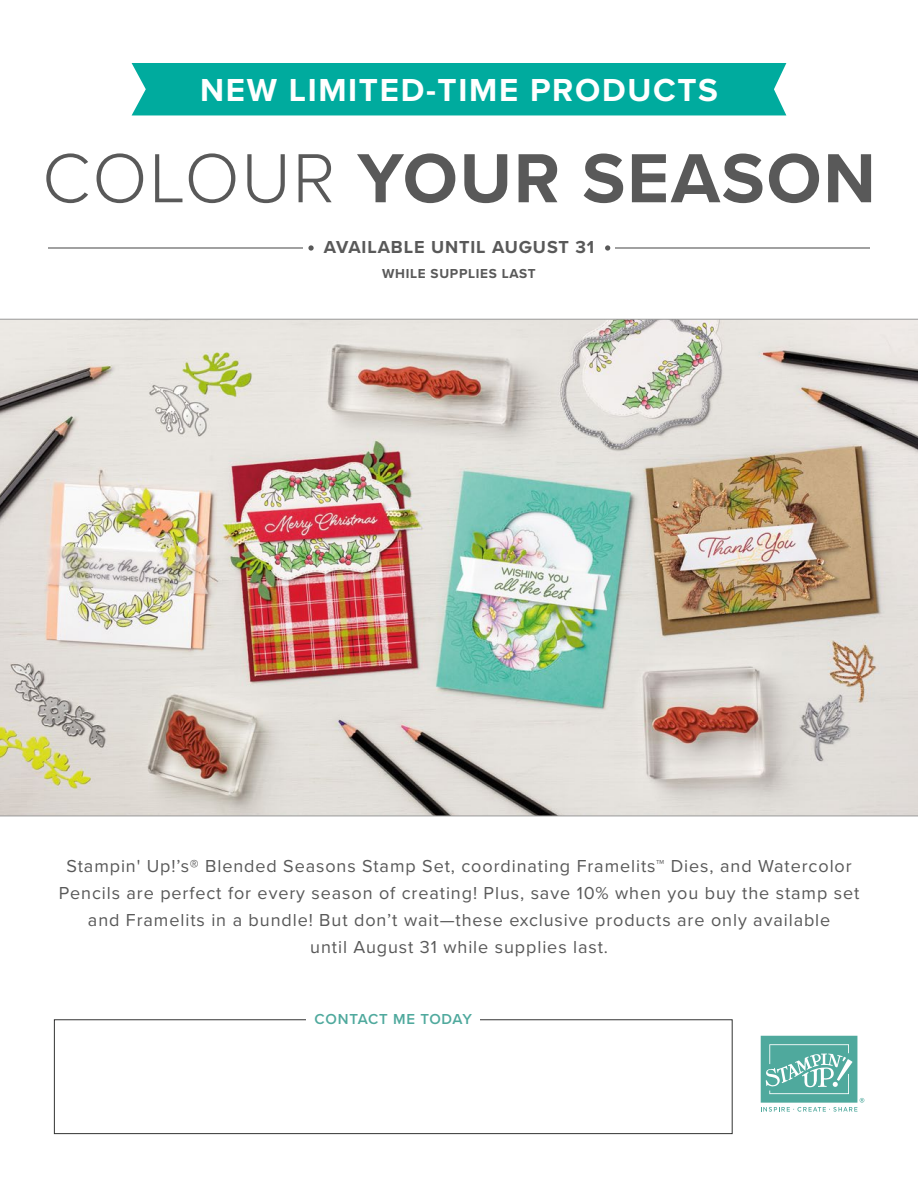
<style>
.page{position:relative;width:918px;height:1188px;background:#fff}
.page>*{position:absolute;margin:0;border:0;box-sizing:border-box;transform-origin:0 0}
.t1{font:700 72px "Proxima Nova";letter-spacing:.025em;color:#595959}
.t2{font:700 33px "Proxima Nova A";letter-spacing:.05em;color:#fff}
.t3{font:18px/27px "Proxima Nova";letter-spacing:.05em;color:#595959;text-align:center}
.t4{font:700 18px "Proxima Nova A";letter-spacing:.05em;color:#595959}
.t5{font:600 15px "Proxima Nova A";letter-spacing:.05em;color:#4fa99d}
.t6{font:700 13.5px "Proxima Nova A";letter-spacing:.05em;color:#595959}
.s1{font-weight:300}
</style>
<div class="page">
<img style="left:0;top:319px;width:918px;height:497px">
<div style="left:54px;top:1019px;width:679px;height:115px;border:1px solid #323332"></div>
<div style="left:306px;top:1012px;width:174px;height:14px;background:#fff"></div>
<svg style="left:761px;top:1036px;width:103px;height:76px"></svg>
<div style="left:132px;top:63px;width:654px;height:52px;background:#00ab9e"></div>
<hr style="left:48px;top:247px;width:255px;height:2px;background:#595959">
<hr style="left:615px;top:247px;width:255px;height:2px;background:#595959">
<svg style="left:605px;top:245px;width:5px;height:6px"></svg>
<svg style="left:308px;top:245px;width:6px;height:6px"></svg>
<p class="t2" style="left:200px;top:65px;width:519px">NEW LIMITED-TIME PRODUCTS</p>
<p class="t1" style="left:42px;top:125px;width:835px"><span class="s1">COLOUR</span> YOUR SEASON</p>
<p class="t4" style="left:324px;top:234px;width:272px">AVAILABLE UNTIL AUGUST 31</p>
<p class="t6" style="left:382px;top:263px;width:155px">WHILE SUPPLIES LAST</p>
<p class="t3" style="left:59px;top:851px;width:802px">Stampin' Up!’s® Blended Seasons Stamp Set, coordinating Framelits™ Dies, and Watercolor Pencils are perfect for every season of creating! Plus, save 10% when you buy the stamp set and Framelits in a bundle! But don’t wait—these exclusive products are only available<br>until August 31 while supplies last.</p>
<p class="t5" style="left:315px;top:1008px;width:159px">CONTACT ME TODAY</p>
</div>
